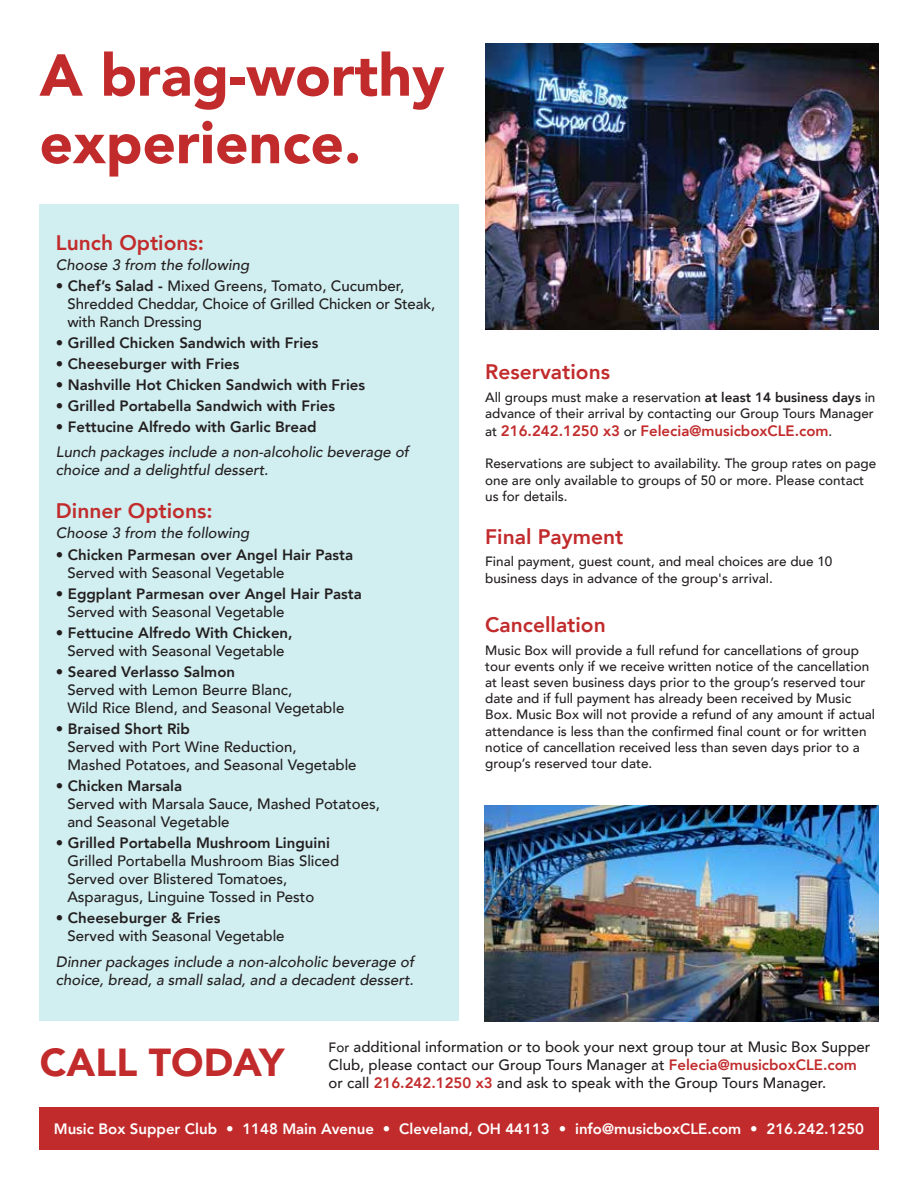
<style>
.page{position:relative;width:918px;height:1188px;background:#fff}
.page>*{position:absolute;margin:0;border:0;box-sizing:border-box;transform-origin:0 0}
.t1{font:900 58.5px/67.5px "Avenir";color:#c22b2c}
.t2{font:900 39px "Avenir";color:#c22b2c}
.t3{font:800 21px "Avenir";color:#c22b2c}
.t4{font:500 15px/18px "Avenir";color:#231f20}
.t5{font:800 15px "Avenir";color:#231f20}
.t6{font:italic 500 15px/18px "Avenir";color:#231f20}
.t7{font:800 15px "Avenir";color:#fff}
.t8{font:800 15px "Avenir";color:#c22b2c}
.t9{font:500 13.5px/16.2px "Avenir";color:#231f20}
.s1{font-weight:800}
.s2{font-weight:500;font-size:13.5px;color:#231f20}
.s3{font-size:13.5px}
.s4{font-weight:800;color:#c22b2c}
</style>
<div class="page">
<img style="left:484px;top:805px;width:395px;height:216px">
<div style="left:39px;top:205px;width:420px;height:816px;background:#d1eef0"></div>
<div style="left:39px;top:1107px;width:840px;height:42px;background:#c22b2c"></div>
<img style="left:485px;top:43px;width:394px;height:287px">
<h1 class="t1" style="left:39px;top:40px;width:407px">A brag-worthy experience.</h1>
<h3 class="t3" style="left:56px;top:226px;width:150px">Lunch Options:</h3>
<p class="t6" style="left:56px;top:256px;width:195px">Choose 3 from the following</p>
<p class="t4" style="left:67px;top:276px;width:369px;text-indent:-11px"><span class="s1">• Chef’s Salad -</span> Mixed Greens, Tomato, Cucumber,<br>Shredded Cheddar, Choice of Grilled Chicken or Steak, with Ranch Dressing</p>
<p class="t5" style="left:56px;top:331px;width:264px">• Grilled Chicken Sandwich with Fries</p>
<p class="t5" style="left:56px;top:352px;width:185px">• Cheeseburger with Fries</p>
<p class="t5" style="left:56px;top:373px;width:311px">• Nashville Hot Chicken Sandwich with Fries</p>
<p class="t5" style="left:56px;top:394px;width:281px">• Grilled Portabella Sandwich with Fries</p>
<p class="t5" style="left:56px;top:415px;width:262px">• Fettucine Alfredo with Garlic Bread</p>
<p class="t6" style="left:56px;top:443px;width:354px">Lunch packages include a non-alcoholic beverage of choice and a delightful dessert.</p>
<h3 class="t3" style="left:56px;top:495px;width:158px">Dinner Options:</h3>
<p class="t6" style="left:56px;top:524px;width:195px">Choose 3 from the following</p>
<p class="t5" style="left:56px;top:543px;width:299px">• Chicken Parmesan over Angel Hair Pasta</p>
<p class="t4" style="left:67px;top:563px;width:219px">Served with Seasonal Vegetable</p>
<p class="t5" style="left:56px;top:582px;width:307px">• Eggplant Parmesan over Angel Hair Pasta</p>
<p class="t4" style="left:67px;top:602px;width:219px">Served with Seasonal Vegetable</p>
<p class="t5" style="left:56px;top:621px;width:238px">• Fettucine Alfredo With Chicken,</p>
<p class="t4" style="left:67px;top:641px;width:219px">Served with Seasonal Vegetable</p>
<p class="t5" style="left:56px;top:660px;width:181px">• Seared Verlasso Salmon</p>
<p class="t4" style="left:67px;top:680px;width:279px">Served with Lemon Beurre Blanc,<br>Wild Rice Blend, and Seasonal Vegetable</p>
<p class="t5" style="left:56px;top:717px;width:135px">• Braised Short Rib</p>
<p class="t4" style="left:67px;top:737px;width:291px">Served with Port Wine Reduction,<br>Mashed Potatoes, and Seasonal Vegetable</p>
<p class="t5" style="left:56px;top:774px;width:128px">• Chicken Marsala</p>
<p class="t4" style="left:67px;top:794px;width:314px">Served with Marsala Sauce, Mashed Potatoes, and Seasonal Vegetable</p>
<p class="t5" style="left:56px;top:831px;width:275px">• Grilled Portabella Mushroom Linguini</p>
<p class="t4" style="left:67px;top:851px;width:273px">Grilled Portabella Mushroom Bias Sliced<br>Served over Blistered Tomatoes,<br>Asparagus, Linguine Tossed in Pesto</p>
<p class="t5" style="left:56px;top:906px;width:166px">• Cheeseburger &amp; Fries</p>
<p class="t4" style="left:67px;top:926px;width:219px">Served with Seasonal Vegetable</p>
<p class="t6" style="left:56px;top:953px;width:360px">Dinner packages include a non-alcoholic beverage of choice, bread, a small salad, and a decadent dessert.</p>
<h3 class="t3" style="left:485px;top:356px;width:126px">Reservations</h3>
<p class="t9" style="left:485px;top:388px;width:392px">All groups must make a reservation <span class="s1">at least 14 business days</span> in advance of their arrival by contacting our Group Tours Manager</p>
<p class="t8" style="left:485px;top:419px;width:349px"><span class="s2">at</span> 216.242.1250 x3 <span class="s2">or</span> Felecia@musicboxCLE.com<span class="s2">.</span></p>
<p class="t9" style="left:485px;top:455px;width:393px">Reservations are subject to availability. The group rates on page one are only available to groups of 50 or more. Please contact us for details.</p>
<h3 class="t3" style="left:485px;top:520px;width:140px">Final Payment</h3>
<p class="t9" style="left:485px;top:553px;width:349px">Final payment, guest count, and meal choices are due 10 business days in advance of the group's arrival.</p>
<h3 class="t3" style="left:485px;top:609px;width:122px">Cancellation</h3>
<p class="t9" style="left:485px;top:641px;width:391px">Music Box will provide a full refund for cancellations of group tour events only if we receive written notice of the cancellation at least seven business days prior to the group’s reserved tour date and if full payment has already been received by Music Box. Music Box will not provide a refund of any amount if actual attendance is less than the confirmed final count or for written notice of cancellation received less than seven days prior to a group’s reserved tour date.</p>
<h2 class="t2" style="left:40px;top:1029px;width:246px">CALL TODAY</h2>
<p class="t4" style="left:329px;top:1037px;width:543px"><span class="s3">For</span> additional information or to book your next group tour at Music Box Supper<br>Club, please contact our Group Tours Manager at <span class="s4">Felecia@musicboxCLE.com</span></p>
<p class="t4" style="left:329px;top:1073px;width:499px">or call <span class="s4">216.242.1250 x3</span> and ask to speak with the Group Tours Manager.</p>
<p class="t7" style="left:54px;top:1117px;width:812px">Music Box Supper Club • 1148 Main Avenue • Cleveland, OH 44113 • info@musicboxCLE.com • 216.242.1250</p>
</div>
